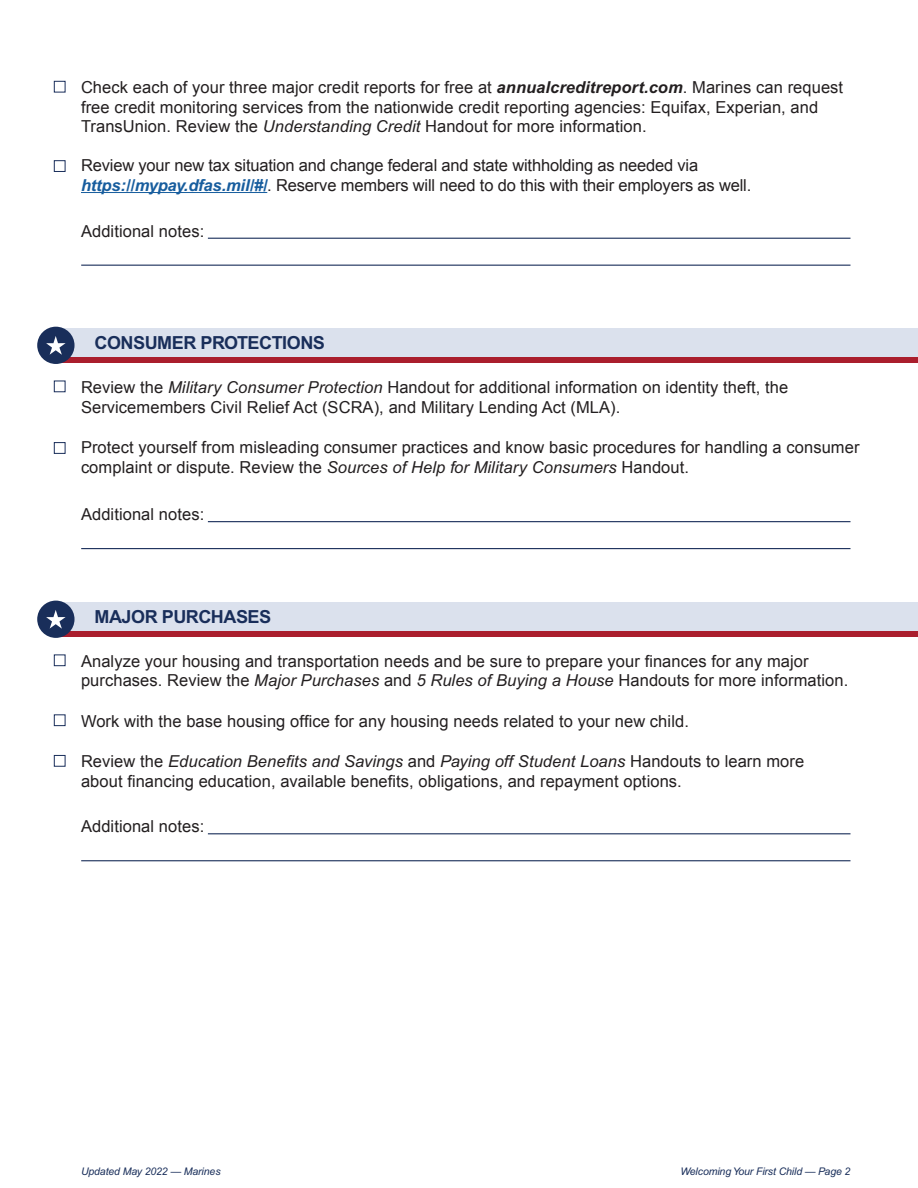
<style>
.page{position:relative;width:918px;height:1188px;background:#fff}
.page>*{position:absolute;margin:0;border:0;box-sizing:border-box;transform-origin:0 0}
.t1{font:700 18px "Arial";letter-spacing:-.025em;color:#192e5a}
.t2{font:16.5px/19.5px "Arial";letter-spacing:.005em;color:#231f20}
.t3{font:italic 16.5px "Arial";letter-spacing:.005em;color:#231f20}
.t4{font:italic 10.5px "Arial";letter-spacing:-.01em;color:#192e5a}
.s1{font-weight:700;font-style:italic}
.s2{font-style:italic}
.s3{font-weight:700;font-style:italic;color:#175d9e}
.s4{font-style:normal}
</style>
<div class="page">
<hr style="left:81px;top:192px;width:186px;height:1px;background:#175d9e">
<div style="left:54px;top:81px;width:11px;height:11px;border:1px solid #192e5a"></div>
<div style="left:54px;top:160px;width:11px;height:12px;border:1px solid #192e5a"></div>
<hr style="left:208px;top:238px;width:642px;height:1px;background:#192e5a">
<hr style="left:81px;top:265px;width:769px;height:1px;background:#192e5a">
<div style="left:54px;top:381px;width:11px;height:11px;border:1px solid #192e5a"></div>
<div style="left:62px;top:328px;width:856px;height:30px;background:#dbe1ed"></div>
<div style="left:62px;top:357px;width:856px;height:5px;background:#aa1e2d"></div>
<div style="left:37px;top:327px;width:38px;height:37px;background:#192e5a;border-radius:50%"></div>
<svg style="left:46px;top:336px;width:20px;height:19px"></svg>
<div style="left:54px;top:442px;width:11px;height:12px;border:1px solid #192e5a"></div>
<hr style="left:208px;top:521px;width:642px;height:1px;background:#192e5a">
<hr style="left:81px;top:548px;width:769px;height:1px;background:#192e5a">
<div style="left:54px;top:655px;width:11px;height:11px;border:1px solid #192e5a"></div>
<div style="left:62px;top:602px;width:856px;height:30px;background:#dbe1ed"></div>
<div style="left:62px;top:631px;width:856px;height:5px;background:#aa1e2d"></div>
<div style="left:37px;top:601px;width:38px;height:37px;background:#192e5a;border-radius:50%"></div>
<svg style="left:46px;top:610px;width:20px;height:19px"></svg>
<div style="left:54px;top:715px;width:11px;height:11px;border:1px solid #192e5a"></div>
<div style="left:54px;top:755px;width:11px;height:12px;border:1px solid #192e5a"></div>
<hr style="left:208px;top:833px;width:642px;height:1px;background:#192e5a">
<hr style="left:81px;top:860px;width:769px;height:1px;background:#192e5a">
<p class="t2" style="left:81px;top:78px;width:764px">Check each of your three major credit reports for free at <span class="s1">annualcreditreport.com</span>. Marines can request free credit monitoring services from the nationwide credit reporting agencies: Equifax, Experian, and<br>TransUnion. Review the <span class="s2">Understanding Credit</span> Handout for more information.</p>
<p class="t2" style="left:81px;top:156px;width:672px">Review your new tax situation and change federal and state withholding as needed via <span class="s3">https://mypay.dfas.mil/#/</span>. Reserve members will need to do this with their employers as well.</p>
<p class="t2" style="left:81px;top:221px;width:125px">Additional notes:</p>
<p class="t1" style="left:94px;top:332px;width:232px">CONSUMER PROTECTIONS</p>
<p class="t2" style="left:81px;top:378px;width:709px">Review the <span class="s2">Military Consumer Protection</span> Handout for additional information on identity theft, the</p>
<p class="t2" style="left:81px;top:397px;width:541px">Servicemembers Civil Relief Act (SCRA), and Military Lending Act (MLA).</p>
<p class="t2" style="left:81px;top:438px;width:780px">Protect yourself from misleading consumer practices and know basic procedures for handling a consumer</p>
<p class="t2" style="left:81px;top:457px;width:610px">complaint or dispute. Review the <span class="s2">Sources of Help for Military Consumers</span> Handout.</p>
<p class="t2" style="left:81px;top:505px;width:125px">Additional notes:</p>
<p class="t1" style="left:94px;top:606px;width:178px">MAJOR PURCHASES</p>
<p class="t2" style="left:81px;top:651px;width:769px">Analyze your housing and transportation needs and be sure to prepare your finances for any major purchases. Review the <span class="s2">Major Purchases</span> and <span class="s2">5 Rules of Buying a House</span> Handouts for more information.</p>
<p class="t2" style="left:81px;top:711px;width:609px">Work with the base housing office for any housing needs related to your new child.</p>
<p class="t3" style="left:81px;top:752px;width:725px"><span class="s4">Review the</span> Education Benefits and Savings <span class="s4">and</span> Paying off Student Loans <span class="s4">Handouts to learn more</span></p>
<p class="t2" style="left:81px;top:771px;width:602px">about financing education, available benefits, obligations, and repayment options.</p>
<p class="t2" style="left:81px;top:817px;width:125px">Additional notes:</p>
<p class="t4" style="left:81px;top:1165px;width:141px">Updated May 2022 — Marines</p>
<p class="t4" style="left:680px;top:1165px;width:172px">Welcoming Your First Child — Page 2</p>
</div>
